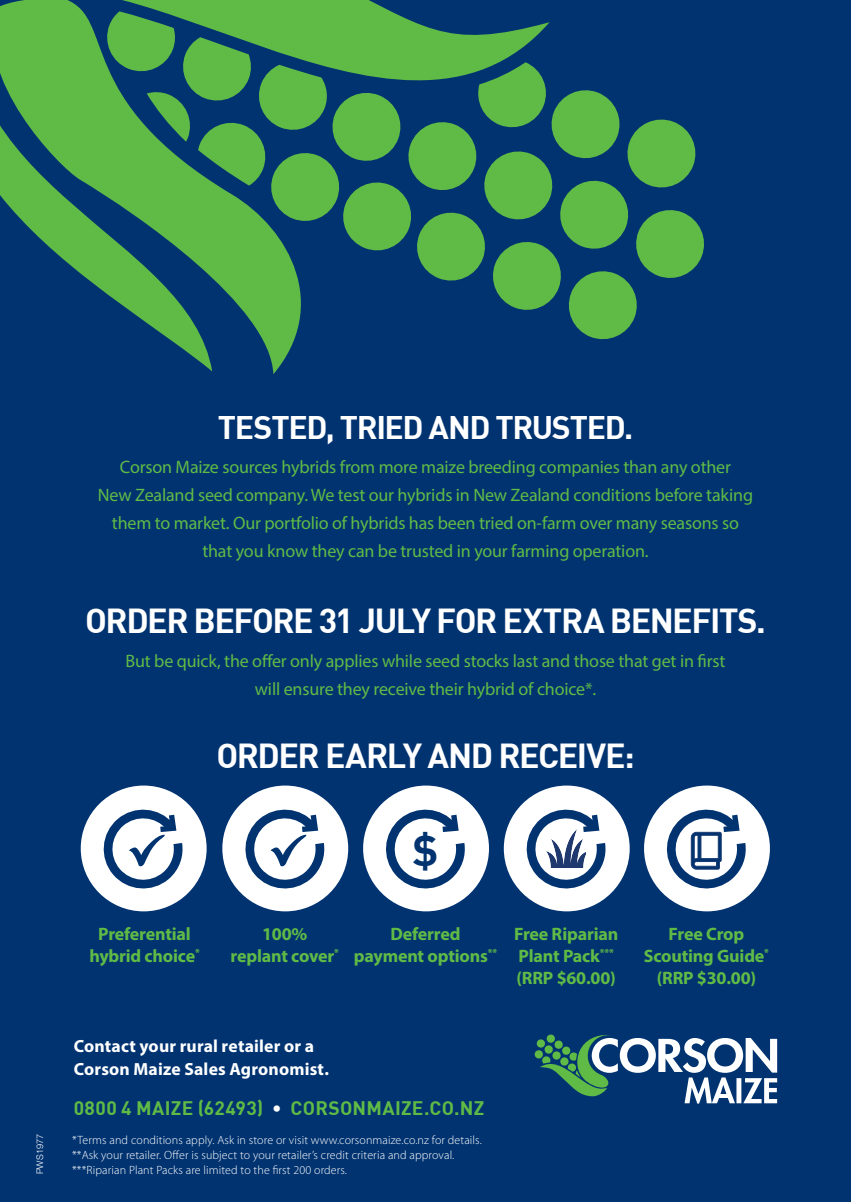
<style>
.page{position:relative;width:851px;height:1202px;background:#fff}
.page>*{position:absolute;margin:0;border:0;box-sizing:border-box;transform-origin:0 0}
.t1{font:42px "DIN Bold";color:#013371}
.Body_Copy{font:34px "DIN Bold";letter-spacing:-.045em;color:#fff}
.Body_Copy-2{font:32px "DIN Bold";letter-spacing:-.04em;color:#fff}
.t2{font:19.2px "DIN Bold";letter-spacing:.02em;color:#60bb46}
.Body_Copy-3{font:18px/28px "Myriad Pro";letter-spacing:-.01em;color:#60bb46;text-align:center}
.Body_Copy-4{font:700 18px/22px "Myriad Pro";letter-spacing:-.01em;color:#60bb46;text-align:center}
.t3{font:700 17.6px/22.4px "Myriad Pro";letter-spacing:.01em;color:#fff}
.t4{font:300 12px/15px "Myriad Pro";letter-spacing:.01em;color:#fff}
.t5{font:300 9.2px "Helvetica Neue LT Pro";color:#fff}
.s1{color:#fff}
</style>
<div class="page">
<div style="left:0;top:0;width:850px;height:1202px;background:#013371"></div>
<div style="left:363px;top:785px;width:126px;height:126px;background:#fff;border-radius:50%"></div>
<div style="left:222px;top:785px;width:126px;height:126px;background:#fff;border-radius:50%"></div>
<svg style="left:235px;top:809px;width:94px;height:90px"></svg>
<div style="left:81px;top:785px;width:125px;height:126px;background:#fff;border-radius:50%"></div>
<svg style="left:330px;top:22px;width:374px;height:318px"></svg>
<svg style="left:330px;top:0;width:219px;height:196px;fill:#60bb46"></svg>
<svg style="left:0;top:0;width:330px;height:374px;fill:#60bb46"></svg>
<svg style="left:375px;top:809px;width:95px;height:90px"></svg>
<svg style="left:93px;top:809px;width:95px;height:90px"></svg>
<svg style="left:534px;top:1034px;width:243px;height:70px"></svg>
<div style="left:503px;top:785px;width:126px;height:126px;background:#fff;border-radius:50%"></div>
<svg style="left:516px;top:809px;width:94px;height:90px"></svg>
<img style="left:546px;top:830px;width:39px;height:37px">
<div style="left:644px;top:785px;width:125px;height:126px;background:#fff;border-radius:50%"></div>
<svg style="left:656px;top:809px;width:94px;height:90px"></svg>
<p class="t5" style="left:34px;top:1174px;width:42px;rotate:-90deg">PWS1977</p>
<p class="Body_Copy-2" style="left:218px;top:407px;width:417px">TESTED, TRIED AND TRUSTED.</p>
<p class="Body_Copy-3" style="left:98px;top:453px;width:656px">Corson Maize sources hybrids from more maize breeding companies than any other<br>New Zealand seed company. We test our hybrids in New Zealand conditions before taking them to market. Our portfolio of hybrids has been tried on-farm over many seasons so that you know they can be trusted in your farming operation.</p>
<p class="Body_Copy" style="left:85px;top:598px;width:682px">ORDER BEFORE 31 JULY FOR EXTRA BENEFITS.</p>
<p class="Body_Copy-3" style="left:125px;top:646px;width:601px">But be quick, the offer only applies while seed stocks last and those that get in first will ensure they receive their hybrid of choice*.</p>
<p class="Body_Copy" style="left:216px;top:733px;width:419px">ORDER EARLY AND RECEIVE:</p>
<p class="t1" style="left:412px;top:823px;width:27px">$</p>
<p class="Body_Copy-4" style="left:89px;top:923px;width:112px">Preferential hybrid choice<sup>*</sup></p>
<p class="Body_Copy-4" style="left:354px;top:923px;width:145px">Deferred payment options<sup>**</sup></p>
<p class="Body_Copy-4" style="left:230px;top:923px;width:110px">100%<br>replant cover<sup>*</sup></p>
<p class="Body_Copy-4" style="left:514px;top:923px;width:106px;text-align:left">Free Riparian<br>Plant Pack<sup>*** </sup>(RRP $60.00)</p>
<p class="Body_Copy-4" style="left:643px;top:923px;width:127px">Free Crop<br>Scouting Guide<sup>* </sup>(RRP $30.00)</p>
<p class="t3" style="left:74px;top:1035px;width:257px">Contact your rural retailer or a<br>Corson Maize Sales Agronomist.</p>
<p class="t2" style="left:74px;top:1095px;width:412px">0800 4 MAIZE (62493) <span class="s1">•</span> CORSONMAIZE.CO.NZ</p>
<p class="t4" style="left:72px;top:1133px;width:411px">*Terms and conditions apply. Ask in store or visit www.corsonmaize.co.nz for details. **Ask your retailer. Offer is subject to your retailer’s credit criteria and approval.</p>
<p class="t4" style="left:72px;top:1163px;width:276px">***Riparian Plant Packs are limited to the first 200 orders.</p>
</div>
